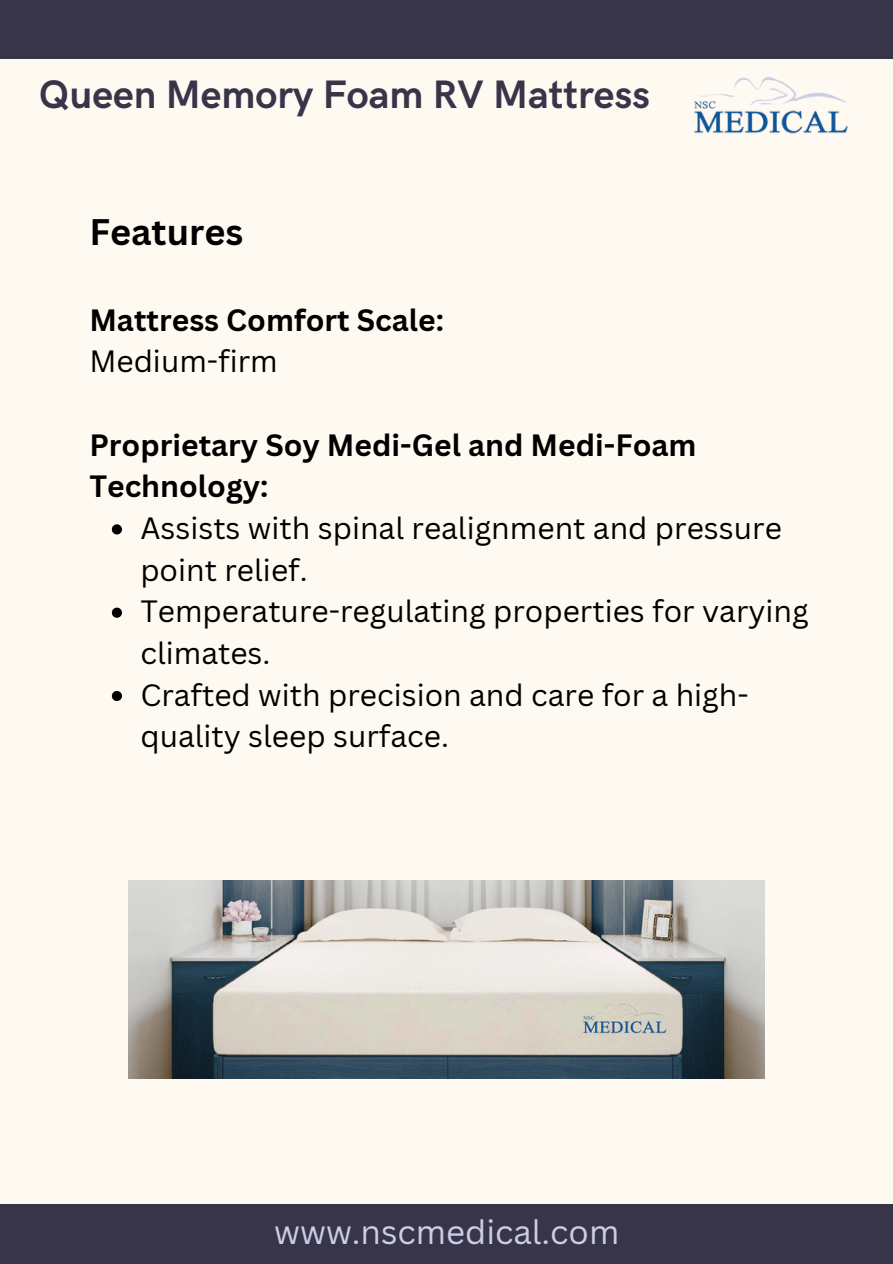
<style>
.page{position:relative;width:893px;height:1264px;background:#fff}
.page>*{position:absolute;margin:0;border:0;box-sizing:border-box;transform-origin:0 0}
.t1{font:700 39.75px "HK Grotesk";color:#38354a}
.t2{font:700 36px "Canva Sans";color:#000}
.t3{font:33px "Canva Sans";color:#cacee7}
.t4{font:30px/41.7px "Canva Sans";color:#000}
.t5{font:700 30px/41.7px "Canva Sans";color:#000}
</style>
<div class="page">
<div style="left:0;top:0;width:892px;height:1263px;background:#fffaf1"></div>
<div style="left:0;top:0;width:892px;height:59px;background:#38354a"></div>
<div style="left:0;top:1204px;width:892px;height:59px;background:#38354a"></div>
<img style="left:694px;top:76px;width:155px;height:58px">
<svg style="left:112px;top:524px;width:10px;height:10px"></svg>
<svg style="left:112px;top:607px;width:10px;height:10px"></svg>
<svg style="left:112px;top:691px;width:10px;height:10px"></svg>
<img style="left:129px;top:880px;width:635px;height:198px">
<h1 class="t1" style="left:39px;top:72px;width:612px">Queen Memory Foam RV Mattress</h1>
<p class="t2" style="left:89px;top:207px;width:155px">Features</p>
<p class="t5" style="left:89px;top:298px;width:356px">Mattress Comfort Scale:</p>
<p class="t4" style="left:89px;top:340px;width:190px">Medium-firm</p>
<p class="t5" style="left:89px;top:423px;width:608px">Proprietary Soy Medi-Gel and Medi-Foam<br>Technology:</p>
<p class="t4" style="left:140px;top:506px;width:669px">Assists with spinal realignment and pressure point relief.<br>Temperature-regulating properties for varying climates.<br>Crafted with precision and care for a high&shy;quality sleep surface.</p>
<p class="t3" style="left:274px;top:1208px;width:346px">www.nscmedical.com</p>
</div>
